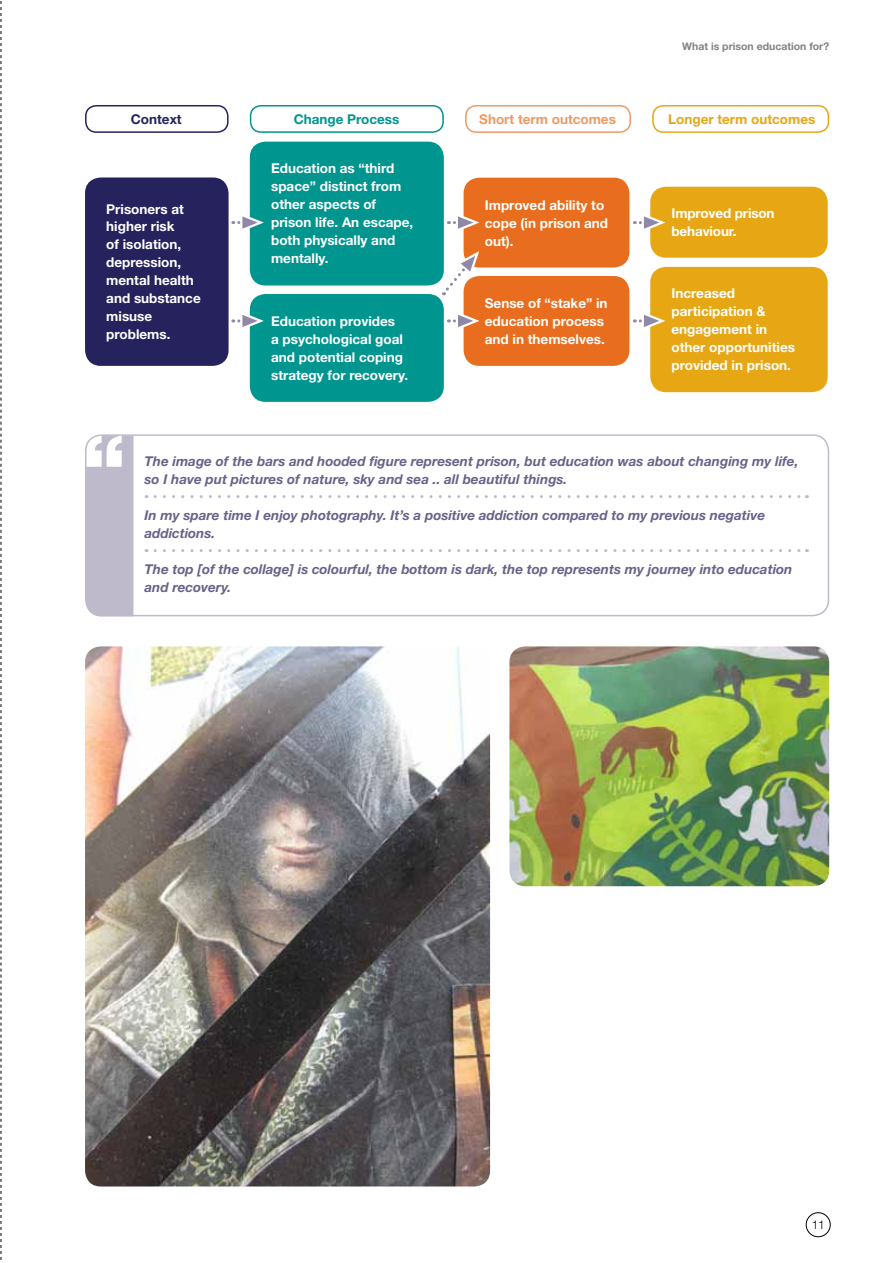
<style>
.page{position:relative;width:893px;height:1263px;background:#fff}
.page>*{position:absolute;margin:0;border:0;box-sizing:border-box;transform-origin:0 0}
.t1{font:700 13.5px/18px "Helvetica Neue LT";color:#fff}
.t2{font:italic 700 13.5px/18px "Helvetica Neue LT";color:#6a6189}
.t3{font:700 13.5px "Helvetica Neue LT";color:#e7a614}
.t4{font:700 13.5px "Helvetica Neue LT";color:#ef9963}
.t5{font:700 13.5px "Helvetica Neue LT";color:#00958f}
.t6{font:700 13.5px "Helvetica Neue LT";color:#26225e}
.t7{font:300 12px "Helvetica Neue";color:#000}
.t8{font:700 10.5px "Helvetica Neue LT";color:#808285}
</style>
<div class="page">
<div style="left:806px;top:1212px;width:25px;height:25px;border:1px solid #000;border-radius:50%"></div>
<svg style="left:155px;top:495px;width:652px;height:3px"></svg>
<svg style="left:155px;top:549px;width:652px;height:3px"></svg>
<div style="left:85px;top:177px;width:144px;height:189px;background:#26225e;border-radius:16px"></div>
<div style="left:652px;top:105px;width:177px;height:28px;border:2px solid #e7a614;border-radius:11px"></div>
<div style="left:250px;top:105px;width:194px;height:28px;border:2px solid #00958f;border-radius:11px"></div>
<div style="left:85px;top:105px;width:144px;height:28px;border:2px solid #26225e;border-radius:11px"></div>
<div style="left:250px;top:142px;width:194px;height:143px;background:#00958f;border-radius:16px"></div>
<div style="left:250px;top:294px;width:194px;height:108px;background:#00958f;border-radius:16px"></div>
<div style="left:465px;top:105px;width:166px;height:28px;border:2px solid #ef9963;border-radius:11px"></div>
<div style="left:464px;top:178px;width:165px;height:89px;background:#e86d1f;border-radius:16px"></div>
<div style="left:464px;top:276px;width:165px;height:90px;background:#e86d1f;border-radius:16px"></div>
<div style="left:650px;top:187px;width:178px;height:71px;background:#e7a614;border-radius:16px"></div>
<div style="left:650px;top:267px;width:178px;height:125px;background:#e7a614;border-radius:16px"></div>
<svg style="left:233px;top:212px;width:31px;height:22px"></svg>
<svg style="left:448px;top:212px;width:32px;height:22px"></svg>
<svg style="left:634px;top:212px;width:32px;height:22px"></svg>
<svg style="left:233px;top:310px;width:31px;height:22px"></svg>
<svg style="left:448px;top:310px;width:32px;height:22px"></svg>
<svg style="left:634px;top:310px;width:32px;height:22px"></svg>
<svg style="left:443px;top:249px;width:38px;height:46px"></svg>
<div style="left:85px;top:434px;width:744px;height:182px;border:2px solid #bebacc;border-radius:16px"></div>
<svg style="left:86px;top:436px;width:47px;height:180px;background:#c4c0d0"></svg>
<img style="left:85px;top:646px;width:405px;height:540px">
<img style="left:509px;top:646px;width:320px;height:240px">
<svg style="left:1px;top:1px;width:1px;height:1259px"></svg>
<p class="t8" style="left:682px;top:40px;width:148px">What is prison education for?</p>
<p class="t4" style="left:479px;top:111px;width:138px">Short term outcomes</p>
<p class="t6" style="left:131px;top:111px;width:52px">Context</p>
<p class="t5" style="left:294px;top:111px;width:107px">Change Process</p>
<p class="t3" style="left:668px;top:111px;width:149px">Longer term outcomes</p>
<p class="t1" style="left:271px;top:158px;width:144px">Education as “third space” distinct from other aspects of prison life. An escape, both physically and mentally.</p>
<p class="t1" style="left:485px;top:196px;width:125px">Improved ability to cope (in prison and out).</p>
<p class="t1" style="left:106px;top:199px;width:96px">Prisoners at higher risk<br>of isolation, depression, mental health and substance misuse problems.</p>
<p class="t1" style="left:671px;top:203px;width:105px">Improved prison behaviour.</p>
<p class="t1" style="left:671px;top:284px;width:125px">Increased participation &amp; engagement in other opportunities provided in prison.</p>
<p class="t1" style="left:485px;top:294px;width:124px">Sense of “stake” in education process and in themselves.</p>
<p class="t1" style="left:271px;top:312px;width:139px">Education provides<br>a psychological goal and potential coping strategy for recovery.</p>
<p class="t2" style="left:145px;top:452px;width:655px">The image of the bars and hooded figure represent prison, but education was about changing my life, so I have put pictures of nature, sky and sea .. all beautiful things.</p>
<p class="t2" style="left:145px;top:506px;width:622px">In my spare time I enjoy photography. It’s a positive addiction compared to my previous negative addictions.</p>
<p class="t2" style="left:145px;top:560px;width:649px">The top [of the collage] is colourful, the bottom is dark, the top represents my journey into education and recovery.</p>
<p class="t7" style="left:812px;top:1215px;width:15px">11</p>
</div>
